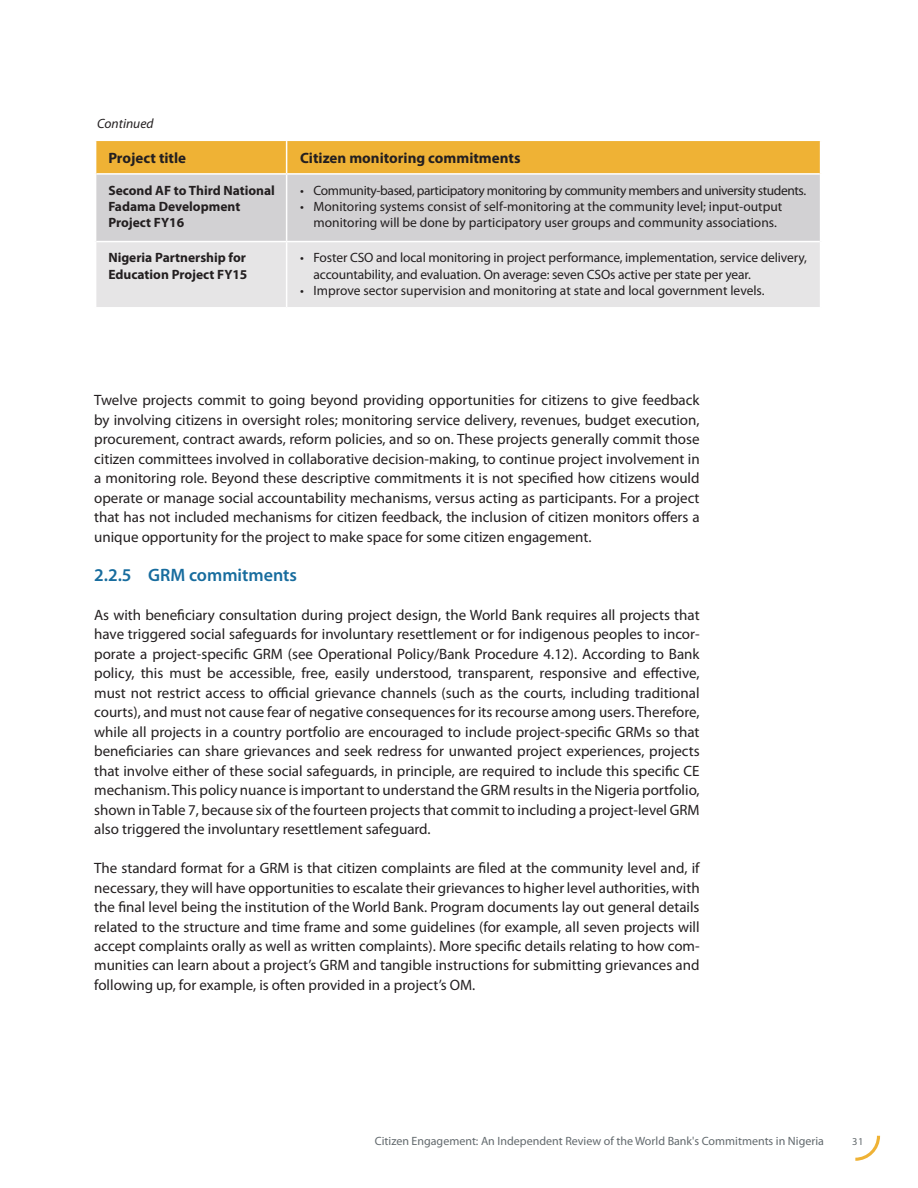
<style>
.page{position:relative;width:918px;height:1188px;background:#fff}
.page>*{position:absolute;margin:0;border:0;box-sizing:border-box;transform-origin:0 0}
.t1{font:600 18px "Myriad Pro";color:#176c9e}
.t2{font:15px/19.5px "Myriad Pro";color:#231f20;text-align:justify}
.t3{font:700 15px "Myriad Pro";color:#231f20}
.t4{font:13.5px/16.2px "Myriad Pro";letter-spacing:-.01em;color:#231f20;text-align:center}
.t5{font:700 13.5px/16.2px "Myriad Pro";color:#231f20}
.t6{font:13.5px "Myriad Pro";letter-spacing:-.03em;color:#231f20}
.t7{font:italic 13.5px "Myriad Pro";color:#231f20}
.t8{font:12px "Myriad Pro";color:#62696d}
.t9{font:10.5px "Myriad Pro";color:#62696d}
</style>
<div class="page">
<svg style="left:855px;top:1136px;width:25px;height:25px"></svg>
<div style="left:96px;top:141px;width:724px;height:32px;background:#efb235"></div>
<div style="left:96px;top:175px;width:724px;height:66px;background:#d2d1d3"></div>
<div style="left:96px;top:242px;width:724px;height:65px;background:#e6e5e6"></div>
<hr style="left:286px;top:141px;width:1px;height:32px;background:#fff">
<hr style="left:286px;top:175px;width:1px;height:66px;background:#fff">
<hr style="left:286px;top:242px;width:1px;height:65px;background:#fff">
<p class="t7" style="left:97px;top:115px;width:58px">Continued</p>
<p class="t3" style="left:108px;top:148px;width:79px">Project title</p>
<p class="t3" style="left:300px;top:148px;width:222px">Citizen monitoring commitments</p>
<p class="t5" style="left:108px;top:182px;width:168px">Second AF to Third National<br>Fadama Development<br>Project FY16</p>
<p class="t6" style="left:300px;top:182px;width:508px">• Community-based, participatory monitoring by community members and university students.</p>
<p class="t4" style="left:300px;top:198px;width:484px">• Monitoring systems consist of self-monitoring at the community level; input-output monitoring will be done by participatory user groups and community associations.</p>
<p class="t5" style="left:108px;top:249px;width:141px">Nigeria Partnership for<br>Education Project FY15</p>
<p class="t4" style="left:314px;top:250px;width:495px;text-align:left;text-indent:-13px">• Foster CSO and local monitoring in project performance, implementation, service delivery, accountability, and evaluation. On average: seven CSOs active per state per year.</p>
<p class="t4" style="left:300px;top:282px;width:466px">• Improve sector supervision and monitoring at state and local government levels.</p>
<p class="t2" style="left:94px;top:390px;width:607px">Twelve projects commit to going beyond providing opportunities for citizens to give feedback by involving citizens in oversight roles; monitoring service delivery, revenues, budget execution, procurement, contract awards, reform policies, and so on. These projects generally commit those citizen committees involved in collaborative decision-making, to continue project involvement in a monitoring role. Beyond these descriptive commitments it is not specified how citizens would operate or manage social accountability mechanisms, versus acting as participants. For a project that has not included mechanisms for citizen feedback, the inclusion of citizen monitors offers a unique opportunity for the project to make space for some citizen engagement.</p>
<p class="t1" style="left:94px;top:563px;width:204px">2.2.5 GRM commitments</p>
<p class="t2" style="left:94px;top:604px;width:607px">As with beneficiary consultation during project design, the World Bank requires all projects that have triggered social safeguards for involuntary resettlement or for indigenous peoples to incor&shy;porate a project-specific GRM (see Operational Policy/Bank Procedure 4.12). According to Bank policy, this must be accessible, free, easily understood, transparent, responsive and effective, must not restrict access to official grievance channels (such as the courts, including traditional courts), and must not cause fear of negative consequences for its recourse among users. Therefore, while all projects in a country portfolio are encouraged to include project-specific GRMs so that beneficiaries can share grievances and seek redress for unwanted project experiences, projects that involve either of these social safeguards, in principle, are required to include this specific CE mechanism. This policy nuance is important to understand the GRM results in the Nigeria portfolio, shown in Table 7, because six of the fourteen projects that commit to including a project-level GRM also triggered the involuntary resettlement safeguard.</p>
<p class="t2" style="left:94px;top:858px;width:607px">The standard format for a GRM is that citizen complaints are filed at the community level and, if necessary, they will have opportunities to escalate their grievances to higher level authorities, with the final level being the institution of the World Bank. Program documents lay out general details related to the structure and time frame and some guidelines (for example, all seven projects will accept complaints orally as well as written complaints). More specific details relating to how com&shy;munities can learn about a project’s GRM and tangible instructions for submitting grievances and following up, for example, is often provided in a project’s OM.</p>
<p class="t8" style="left:375px;top:1133px;width:451px">Citizen Engagement: An Independent Review of the World Bank's Commitments in Nigeria</p>
<p class="t9" style="left:852px;top:1135px;width:13px">31</p>
</div>
